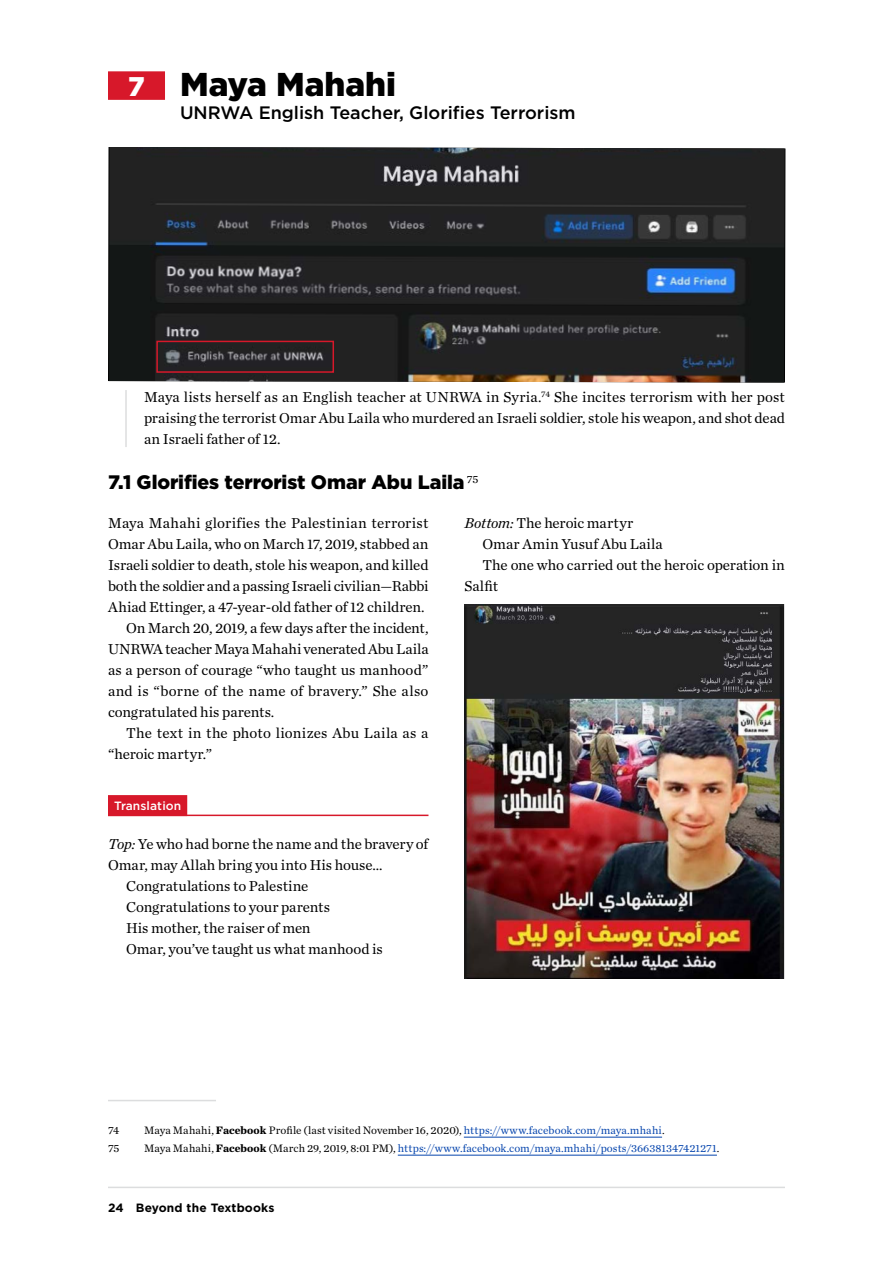
<style>
.page{position:relative;width:893px;height:1263px;background:#fff}
.page>*{position:absolute;margin:0;border:0;box-sizing:border-box;transform-origin:0 0}
.Staff_Heading{font:900 33px "Gotham";color:#000}
.Heading_-_Smaller{font:900 19.5px "Gotham";letter-spacing:-.005em;color:#000}
.Staff_Heading-2{font:500 18px "Gotham";color:#000}
.Paragraph_-_First{font:15px/21px "Chronicle Text G1";letter-spacing:-.005em;color:#000;text-align:justify}
.Paragraph{font:15px/21px "Chronicle Text G1";color:#000;text-align:justify}
.Paragraph_-_Quote{font:15px/21px "Chronicle Text G1";letter-spacing:-.01em;color:#000;text-align:justify}
.Paragraph_-_Last{font:15px/21px "Chronicle Text G1";color:#000}
.t1{font:700 12px "Gotham";letter-spacing:.01em;color:#000}
.Tag_-_Underline___NE{font:500 12px "Gotham";letter-spacing:.01em;color:#fff}
.Footnote{font:11.25px "Chronicle Text G1";letter-spacing:.005em;color:#0645ad}
.Footnote-2{font:11.25px "Chronicle Text G1";letter-spacing:.01em;color:#000}
.s1{font-size:27px;color:#fff}
.s2{font-style:italic}
.s3{font-weight:700}
.s4{color:#0645ad}
.s5{color:#000}
.s6{font-weight:700;color:#000}
</style>
<div class="page">
<hr style="left:108px;top:1187px;width:677px;height:1px;background:#dcddde">
<div style="left:108px;top:71px;width:57px;height:29px;background:#d7182a"></div>
<hr style="left:125px;top:390px;width:2px;height:57px;background:#dcddde">
<hr style="left:108px;top:1100px;width:108px;height:1px;background:#dcddde">
<hr style="left:464px;top:1137px;width:198px;height:1px;background:#0645ad">
<hr style="left:398px;top:1155px;width:319px;height:1px;background:#0645ad">
<hr style="left:108px;top:815px;width:320px;height:1px;background:#d7182a">
<div style="left:108px;top:795px;width:79px;height:21px;background:#d7182a"></div>
<img style="left:109px;top:147px;width:676px;height:235px">
<img style="left:464px;top:605px;width:320px;height:373px">
<div style="left:156px;top:341px;width:178px;height:32px;border:2px solid #d7182a"></div>
<p class="Staff_Heading" style="left:128px;top:65px;width:269px"><span class="s1">7</span> Maya Mahahi</p>
<p class="Staff_Heading-2" style="left:180px;top:102px;width:397px">UNRWA English Teacher, Glorifies Terrorism</p>
<p class="Paragraph_-_Quote" style="left:144px;top:386px;width:642px">Maya lists herself as an English teacher at UNRWA in Syria.<sup>74</sup> She incites terrorism with her post praising the terrorist Omar Abu Laila who murdered an Israeli soldier, stole his weapon, and shot dead an Israeli father of 12.</p>
<p class="Heading_-_Smaller" style="left:108px;top:471px;width:372px">7.1 Glorifies terrorist Omar Abu Laila <sup>75</sup></p>
<p class="Paragraph_-_First" style="left:108px;top:512px;width:322px">Maya Mahahi glorifies the Palestinian terrorist Omar Abu Laila, who on March 17, 2019, stabbed an Israeli soldier to death, stole his weapon, and killed both the soldier and a passing Israeli civilian—Rabbi Ahiad Ettinger, a 47-year-old father of 12 children.</p>
<p class="Paragraph" style="left:108px;top:617px;width:322px;text-indent:18px">On March 20, 2019, a few days after the incident, UNRWA teacher Maya Mahahi venerated Abu Laila as a person of courage “who taught us manhood” and is “borne of the name of bravery.” She also congratulated his parents.</p>
<p class="Paragraph_-_Last" style="left:108px;top:722px;width:322px;text-indent:18px">The text in the photo lionizes Abu Laila as a “heroic martyr.”</p>
<p class="Tag_-_Underline___NE" style="left:114px;top:799px;width:69px">Translation</p>
<p class="Paragraph_-_First" style="left:108px;top:833px;width:322px"><span class="s2">Top:</span> Ye who had borne the name and the bravery of<br>Omar, may Allah bring you into His house…</p>
<p class="Paragraph" style="left:126px;top:875px;width:184px">Congratulations to Palestine</p>
<p class="Paragraph" style="left:126px;top:896px;width:205px">Congratulations to your parents</p>
<p class="Paragraph" style="left:126px;top:917px;width:186px">His mother, the raiser of men</p>
<p class="Paragraph_-_Last" style="left:126px;top:938px;width:258px">Omar, you’ve taught us what manhood is</p>
<p class="Paragraph_-_First" style="left:464px;top:512px;width:170px"><span class="s2">Bottom:</span> The heroic martyr</p>
<p class="Paragraph" style="left:482px;top:533px;width:182px">Omar Amin Yusuf Abu Laila</p>
<p class="Paragraph_-_Last" style="left:464px;top:554px;width:322px;text-indent:18px">The one who carried out the heroic operation in<br>Salfit</p>
<p class="Footnote-2" style="left:108px;top:1122px;width:13px">74</p>
<p class="Footnote-2" style="left:144px;top:1122px;width:522px">Maya Mahahi, <span class="s3">Facebook</span> Profile (last visited November 16, 2020), <span class="s4">https://www.facebook.com/maya.mhahi</span>.</p>
<p class="Footnote-2" style="left:108px;top:1140px;width:13px">75</p>
<p class="Footnote" style="left:144px;top:1140px;width:577px"><span class="s5">Maya Mahahi,</span> <span class="s6">Facebook</span> <span class="s5">(March 29, 2019, 8:01 PM),</span> https://www.facebook.com/maya.mhahi/posts/366381347421271<span class="s5">.</span></p>
<p class="t1" style="left:108px;top:1201px;width:168px">24 Beyond the Textbooks</p>
</div>
